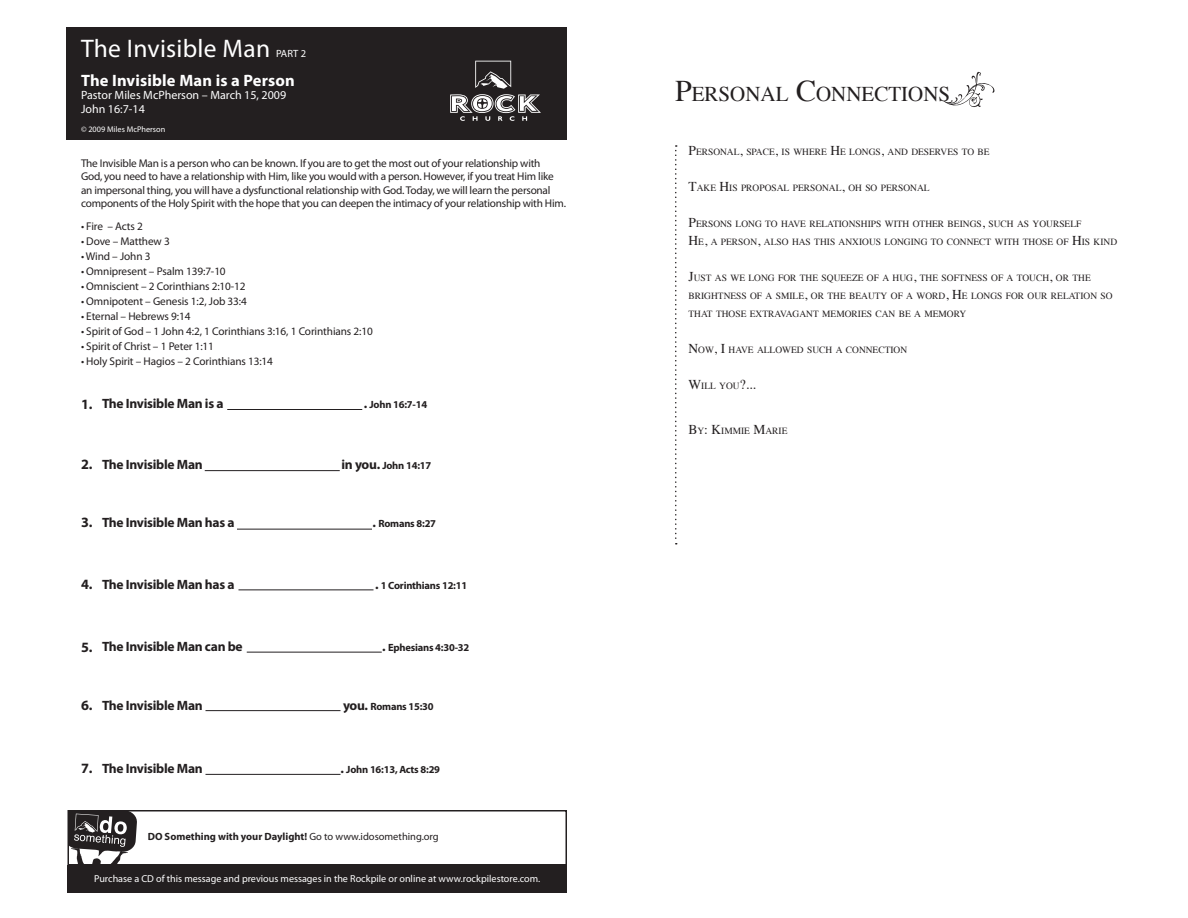
<style>
.page{position:relative;width:1188px;height:918px;background:#fff}
.page>*{position:absolute;margin:0;border:0;box-sizing:border-box;transform-origin:0 0}
.t1{font:25.5px "Myriad Pro";letter-spacing:.01em;color:#fff}
.t2{font:21px "Times";color:#231f20}
.t3{font:700 16.5px "Myriad Pro";letter-spacing:.01em;color:#fff}
.t4{font:700 14.25px "Myriad Pro";color:#231f20}
.t5{font:700 13.5px "Myriad Pro";letter-spacing:-.02em;color:#231f20}
.t6{font:12px/13.5px "Myriad Pro";color:#fff}
.t7{font:11.25px/13.5px "Myriad Pro";letter-spacing:-.02em;color:#231f20}
.t8{font:700 10.5px "Myriad Pro";letter-spacing:-.02em;color:#231f20}
.t9{font:700 10.5px "Myriad Pro";color:#231f20}
.t10{font:10.5px "Myriad Pro";color:#fff}
.t11{font:10.2px "Myriad Pro";color:#fff}
.t12{font:9.45px/18px "Times";color:#231f20}
.t13{font:8.25px "Myriad Pro";color:#fff}
.s1{font-size:13.5px}
.s2{font-weight:400}
.s3{font-size:30px}
</style>
<div class="page">
<svg style="left:71px;top:813px;width:66px;height:50px"></svg>
<div style="left:68px;top:810px;width:499px;height:56px;border:2px solid #231f20"></div>
<div style="left:66px;top:27px;width:501px;height:113px;background:#231f20"></div>
<svg style="left:450px;top:61px;width:91px;height:60px"></svg>
<div style="left:67px;top:865px;width:500px;height:27px;background:#231f20"></div>
<hr style="left:205px;top:470px;width:135px;height:1px;background:#231f20">
<hr style="left:237px;top:529px;width:135px;height:1px;background:#231f20">
<hr style="left:238px;top:590px;width:136px;height:1px;background:#231f20">
<hr style="left:247px;top:652px;width:135px;height:1px;background:#231f20">
<hr style="left:206px;top:710px;width:134px;height:1px;background:#231f20">
<hr style="left:206px;top:774px;width:134px;height:1px;background:#231f20">
<hr style="left:227px;top:409px;width:135px;height:1px;background:#231f20">
<svg style="left:675px;top:145px;width:2px;height:400px"></svg>
<svg style="left:944px;top:72px;width:51px;height:35px"></svg>
<h1 class="t1" style="left:81px;top:33px;width:191px">The Invisible Man</h1>
<p class="t10" style="left:276px;top:47px;width:32px">PART 2</p>
<h3 class="t3" style="left:81px;top:70px;width:215px">The Invisible Man is a Person</h3>
<p class="t6" style="left:81px;top:88px;width:207px">Pastor Miles McPherson – March 15, 2009<br>John 16:7-14</p>
<p class="t13" style="left:81px;top:124px;width:86px">© 2009 Miles McPherson</p>
<p class="t7" style="left:81px;top:156px;width:487px">The Invisible Man is a person who can be known. If you are to get the most out of your relationship with<br>God, you need to have a relationship with Him, like you would with a person. However, if you treat Him like an impersonal thing, you will have a dysfunctional relationship with God. Today, we will learn the personal components of the Holy Spirit with the hope that you can deepen the intimacy of your relationship with Him.</p>
<p class="t7" style="left:81px;top:219px;width:63px">• Fire – Acts 2</p>
<p class="t7" style="left:81px;top:234px;width:90px">• Dove – Matthew 3</p>
<p class="t7" style="left:81px;top:249px;width:71px">• Wind – John 3</p>
<p class="t7" style="left:81px;top:264px;width:146px">• Omnipresent – Psalm 139:7-10</p>
<p class="t7" style="left:81px;top:279px;width:166px">• Omniscient – 2 Corinthians 2:10-12</p>
<p class="t7" style="left:81px;top:294px;width:167px">• Omnipotent – Genesis 1:2, Job 33:4</p>
<p class="t7" style="left:81px;top:309px;width:111px">• Eternal – Hebrews 9:14</p>
<p class="t7" style="left:81px;top:324px;width:293px">• Spirit of God – 1 John 4:2, 1 Corinthians 3:16, 1 Corinthians 2:10</p>
<p class="t7" style="left:81px;top:339px;width:135px">• Spirit of Christ – 1 Peter 1:11</p>
<p class="t7" style="left:81px;top:354px;width:194px">• Holy Spirit – Hagios – 2 Corinthians 13:14</p>
<p class="t4" style="left:81px;top:395px;width:13px">1.</p>
<p class="t5" style="left:102px;top:395px;width:123px">The Invisible Man is a</p>
<p class="t8" style="left:364px;top:398px;width:65px"><span class="s1">.</span> John 16:7-14</p>
<p class="t4" style="left:81px;top:455px;width:13px">2.</p>
<p class="t5" style="left:102px;top:455px;width:102px">The Invisible Man</p>
<p class="t8" style="left:342px;top:458px;width:91px"><span class="s1">in you.</span> John 14:17</p>
<p class="t4" style="left:81px;top:513px;width:13px">3.</p>
<p class="t5" style="left:102px;top:514px;width:134px">The Invisible Man has a</p>
<p class="t8" style="left:373px;top:516px;width:65px"><span class="s1">.</span> Romans 8:27</p>
<p class="t4" style="left:81px;top:575px;width:13px">4.</p>
<p class="t5" style="left:102px;top:575px;width:134px">The Invisible Man has a</p>
<p class="t8" style="left:375px;top:578px;width:94px"><span class="s1">.</span> 1 Corinthians 12:11</p>
<p class="t4" style="left:81px;top:638px;width:13px">5.</p>
<p class="t5" style="left:102px;top:638px;width:142px">The Invisible Man can be</p>
<p class="t8" style="left:382px;top:641px;width:88px"><span class="s1">.</span> Ephesians 4:30-32</p>
<p class="t4" style="left:81px;top:696px;width:13px">6.</p>
<p class="t5" style="left:102px;top:696px;width:102px">The Invisible Man</p>
<p class="t8" style="left:343px;top:699px;width:92px"><span class="s1">you.</span> Romans 15:30</p>
<p class="t4" style="left:81px;top:759px;width:13px">7.</p>
<p class="t5" style="left:102px;top:760px;width:102px">The Invisible Man</p>
<p class="t8" style="left:341px;top:762px;width:101px"><span class="s1">.</span> John 16:13, Acts 8:29</p>
<p class="t9" style="left:148px;top:830px;width:293px">DO Something with your Daylight! <span class="s2">Go to www.idosomething.org</span></p>
<p class="t11" style="left:94px;top:873px;width:448px">Purchase a CD of this message and previous messages in the Rockpile or online at www.rockpilestore.com.</p>
<h2 class="t2" style="left:675px;top:75px;width:277px"><span class="s3">P</span>ERSONAL <span class="s3">C</span>ONNECTIONS</h2>
<p class="t12" style="left:688px;top:142px;width:303px"><span class="s1">P</span>ERSONAL<span class="s1">,</span> SPACE<span class="s1">,</span> IS WHERE <span class="s1">H</span>E LONGS<span class="s1">,</span> AND DESERVES TO BE</p>
<p class="t12" style="left:688px;top:178px;width:243px"><span class="s1">T</span>AKE <span class="s1">H</span>IS PROPOSAL PERSONAL<span class="s1">,</span> OH SO PERSONAL</p>
<p class="t12" style="left:688px;top:214px;width:430px"><span class="s1">P</span>ERSONS LONG TO HAVE RELATIONSHIPS WITH OTHER BEINGS<span class="s1">,</span> SUCH AS YOURSELF<br><span class="s1">H</span>E<span class="s1">,</span> A PERSON<span class="s1">,</span> ALSO HAS THIS ANXIOUS LONGING TO CONNECT WITH THOSE OF <span class="s1">H</span>IS KIND</p>
<p class="t12" style="left:688px;top:268px;width:426px"><span class="s1">J</span>UST AS WE LONG FOR THE SQUEEZE OF A HUG<span class="s1">,</span> THE SOFTNESS OF A TOUCH<span class="s1">,</span> OR THE<br>BRIGHTNESS OF A SMILE<span class="s1">,</span> OR THE BEAUTY OF A WORD<span class="s1">, H</span>E LONGS FOR OUR RELATION SO<br>THAT THOSE EXTRAVAGANT MEMORIES CAN BE A MEMORY</p>
<p class="t12" style="left:688px;top:340px;width:220px"><span class="s1">N</span>OW<span class="s1">, I</span> HAVE ALLOWED SUCH A CONNECTION</p>
<p class="t12" style="left:688px;top:376px;width:69px"><span class="s1">W</span>ILL YOU<span class="s1">?...</span></p>
<p class="t12" style="left:688px;top:421px;width:101px"><span class="s1">B</span>Y<span class="s1">: K</span>IMMIE <span class="s1">M</span>ARIE</p>
</div>
